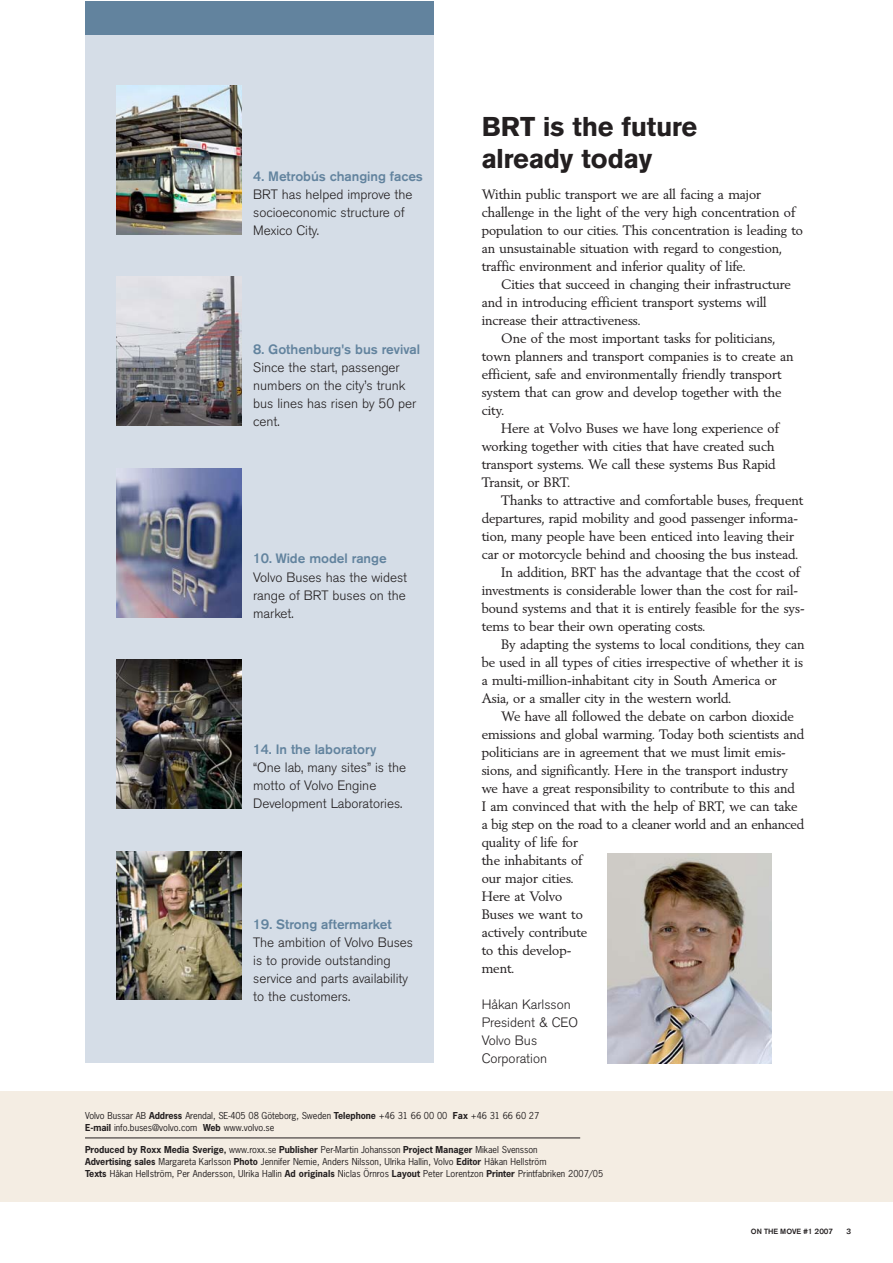
<style>
.page{position:relative;width:893px;height:1263px;background:#fff}
.page>*{position:absolute;margin:0;border:0;box-sizing:border-box;transform-origin:0 0}
.t1{font:700 27px/32.4px "Volvo Sans Pro";color:#231f20}
.t2{font:13.5px/18px "Volvo Serif Pro";color:#231f20}
.t3{font:300 13.5px/18px "Volvo Sans Pro";color:#231f20}
.t4{font:500 13.5px "Volvo Sans Pro";color:#62839e}
.t5{font:9px/12px "News Gothic";color:#231f20}
.t6{font:500 7.5px "Volvo Sans Pro";color:#231f20}
.s1{font-weight:700}
</style>
<div class="page">
<div style="left:0;top:1091px;width:892px;height:110px;background:#f4ede3"></div>
<div style="left:85px;top:1px;width:349px;height:1062px;background:#d5dde7"></div>
<div style="left:85px;top:1px;width:349px;height:33px;background:#62839e"></div>
<img style="left:117px;top:86px;width:124px;height:148px">
<img style="left:117px;top:277px;width:124px;height:149px">
<img style="left:117px;top:468px;width:124px;height:149px">
<img style="left:117px;top:660px;width:124px;height:148px">
<img style="left:117px;top:851px;width:124px;height:149px">
<hr style="left:85px;top:1137px;width:495px;height:1px;background:#231f20">
<img style="left:608px;top:854px;width:164px;height:209px">
<p class="t4" style="left:253px;top:171px;width:171px">4. Metrobús changing faces</p>
<p class="t3" style="left:253px;top:187px;width:161px">BRT has helped improve the socioeconomic structure of<br>Mexico City.</p>
<p class="t4" style="left:253px;top:344px;width:168px">8. Gothenburg's bus revival</p>
<p class="t3" style="left:253px;top:359px;width:165px">Since the start, passenger numbers on the city’s trunk bus lines has risen by 50 per cent.</p>
<p class="t4" style="left:253px;top:554px;width:135px">10. Wide model range</p>
<p class="t3" style="left:253px;top:569px;width:155px;text-align:justify">Volvo Buses has the widest range of BRT buses on the market.</p>
<p class="t4" style="left:253px;top:744px;width:125px">14. In the laboratory</p>
<p class="t3" style="left:253px;top:760px;width:154px">“One lab, many sites” is the motto of Volvo Engine<br>Development Laboratories.</p>
<p class="t4" style="left:253px;top:919px;width:140px">19. Strong aftermarket</p>
<p class="t3" style="left:253px;top:935px;width:161px">The ambition of Volvo Buses is to provide outstanding service and parts availability to the customers.</p>
<h1 class="t1" style="left:482px;top:113px;width:217px">BRT is the future already today</h1>
<p class="t2" style="left:482px;top:186px;width:323px">Within public transport we are all facing a major challenge in the light of the very high concentration of population to our cities. This concentration is leading to an unsustainable situation with regard to congestion, traffic environment and inferior quality of life.</p>
<p class="t2" style="left:482px;top:276px;width:311px;text-indent:19px">Cities that succeed in changing their infrastructure and in introducing efficient transport systems will increase their attractiveness.</p>
<p class="t2" style="left:482px;top:330px;width:313px;text-indent:19px">One of the most important tasks for politicians, town planners and transport companies is to create an efficient, safe and environmentally friendly transport system that can grow and develop together with the city.</p>
<p class="t2" style="left:482px;top:420px;width:299px;text-indent:19px">Here at Volvo Buses we have long experience of working together with cities that have created such transport systems. We call these systems Bus Rapid Transit, or BRT.</p>
<p class="t2" style="left:501px;top:492px;width:304px">Thanks to attractive and comfortable buses, frequent</p>
<p class="t2" style="left:482px;top:510px;width:318px">departures, rapid mobility and good passenger informa-</p>
<p class="t2" style="left:482px;top:528px;width:313px">tion, many people have been enticed into leaving their</p>
<p class="t2" style="left:482px;top:546px;width:318px">car or motorcycle behind and choosing the bus instead.</p>
<p class="t2" style="left:501px;top:564px;width:300px">In addition, BRT has the advantage that the ccost of</p>
<p class="t2" style="left:482px;top:582px;width:318px">investments is considerable lower than the cost for rail-</p>
<p class="t2" style="left:482px;top:600px;width:324px">bound systems and that it is entirely feasible for the sys-</p>
<p class="t2" style="left:482px;top:618px;width:225px">tems to bear their own operating costs.</p>
<p class="t2" style="left:501px;top:636px;width:305px">By adapting the systems to local conditions, they can</p>
<p class="t2" style="left:482px;top:654px;width:323px">be used in all types of cities irrespective of whether it is</p>
<p class="t2" style="left:482px;top:672px;width:296px">a multi-million-inhabitant city in South America or</p>
<p class="t2" style="left:482px;top:690px;width:251px">Asia, or a smaller city in the western world.</p>
<p class="t2" style="left:501px;top:708px;width:294px">We have all followed the debate on carbon dioxide</p>
<p class="t2" style="left:482px;top:726px;width:324px">emissions and global warming. Today both scientists and</p>
<p class="t2" style="left:482px;top:744px;width:306px">politicians are in agreement that we must limit emis-</p>
<p class="t2" style="left:482px;top:762px;width:308px">sions, and significantly. Here in the transport industry</p>
<p class="t2" style="left:482px;top:780px;width:315px">we have a great responsibility to contribute to this and</p>
<p class="t2" style="left:482px;top:798px;width:317px">I am convinced that with the help of BRT, we can take</p>
<p class="t2" style="left:482px;top:816px;width:324px">a big step on the road to a cleaner world and an enhanced</p>
<p class="t2" style="left:482px;top:834px;width:97px">quality of life for</p>
<p class="t2" style="left:482px;top:852px;width:102px">the inhabitants of</p>
<p class="t2" style="left:482px;top:870px;width:93px">our major cities.</p>
<p class="t2" style="left:482px;top:888px;width:82px">Here at Volvo</p>
<p class="t2" style="left:482px;top:906px;width:103px">Buses we want to</p>
<p class="t2" style="left:482px;top:924px;width:107px">actively contribute</p>
<p class="t2" style="left:482px;top:942px;width:91px">to this develop-</p>
<p class="t2" style="left:482px;top:960px;width:34px">ment.</p>
<p class="t3" style="left:482px;top:997px;width:98px">Håkan Karlsson<br>President &amp; CEO<br>Volvo Bus<br>Corporation</p>
<p class="t5" style="left:85px;top:1110px;width:456px">Volvo Bussar AB <span class="s1">Address</span> Arendal, SE-405 08 Göteborg, Sweden <span class="s1">Telephone</span> +46 31 66 00 00 <span class="s1">Fax</span> +46 31 66 60 27<br><span class="s1">E-mail</span> info.buses@volvo.com <span class="s1">Web</span> www.volvo.se</p>
<p class="t5" style="left:85px;top:1144px;width:520px"><span class="s1">Produced by Roxx Media Sverige,</span> www.roxx.se <span class="s1">Publisher</span> Per-Martin Johansson <span class="s1">Project Manager</span> Mikael Svensson<br><span class="s1">Advertising sales</span> Margareta Karlsson <span class="s1">Photo</span> Jennifer Nemie, Anders Nilsson, Ulrika Hallin, Volvo <span class="s1">Editor</span> Håkan Hellström<br><span class="s1">Texts</span> Håkan Hellström, Per Andersson, Ulrika Hallin <span class="s1">Ad originals</span> Niclas Örnros <span class="s1">Layout</span> Peter Lorentzon <span class="s1">Printer</span> Printfabriken 2007/05</p>
<p class="t6" style="left:751px;top:1228px;width:84px">ON THE MOVE #1 2007</p>
<p class="t6" style="left:846px;top:1228px;width:6px">3</p>
</div>
